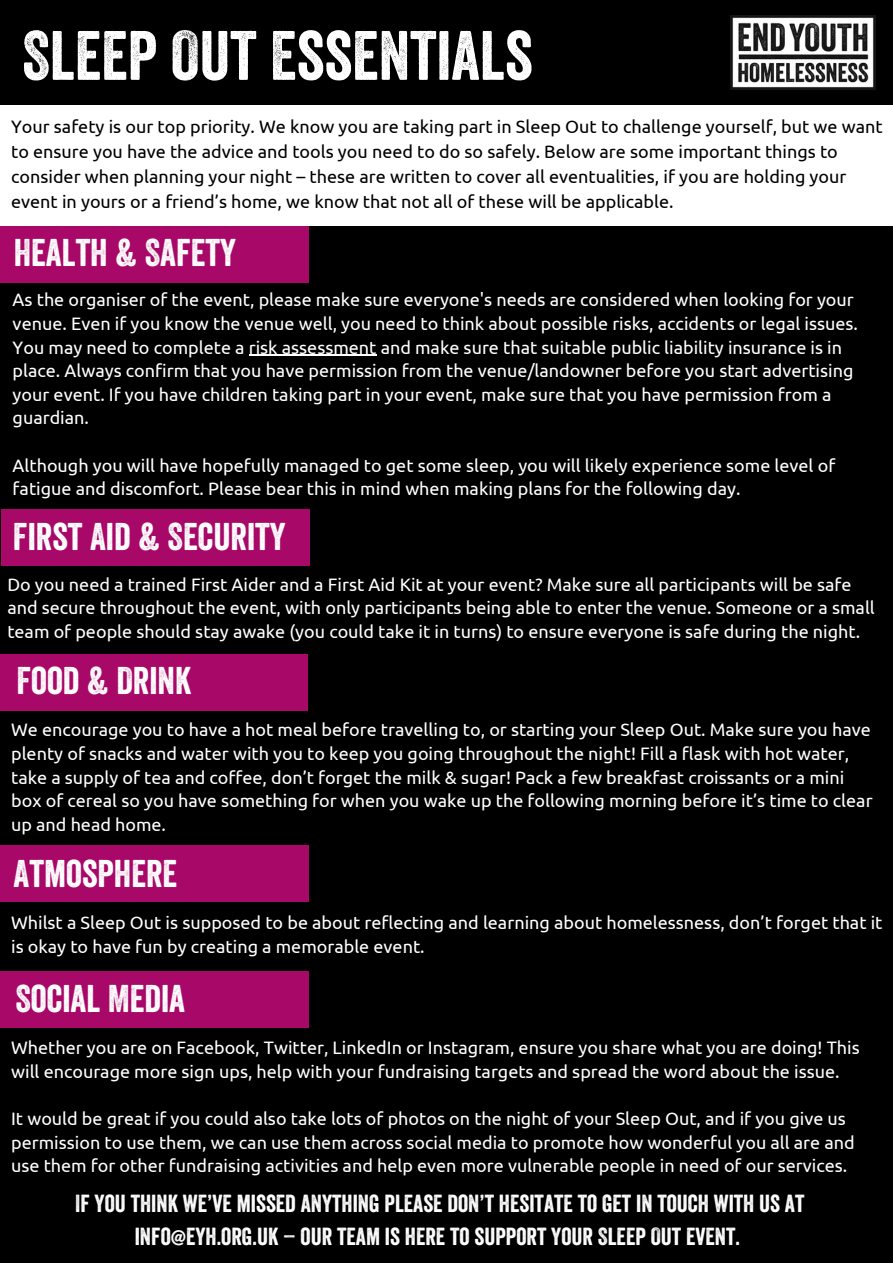
<style>
.page{position:relative;width:893px;height:1264px;background:#fff}
.page>*{position:absolute;margin:0;border:0;box-sizing:border-box;transform-origin:0 0}
.t1{font:67.5px "Veneer";color:#fff}
.t2{font:37.5px "Veneer";color:#fff}
.t3{font:24px/32.5px "Veneer";color:#fff;text-align:center}
.t4{font:18px/23.5px "Ubuntu";color:#fff}
.t5{font:18px/24.8px "Ubuntu";color:#000}
</style>
<div class="page">
<div style="left:0;top:0;width:892px;height:1262px;background:#000"></div>
<div style="left:0;top:226px;width:308px;height:56px;background:#a80969"></div>
<hr style="left:249px;top:355px;width:127px;height:1px;background:#fff">
<div style="left:1px;top:509px;width:308px;height:57px;background:#a80969"></div>
<div style="left:0;top:654px;width:308px;height:57px;background:#a80969"></div>
<div style="left:0;top:845px;width:308px;height:56px;background:#a80969"></div>
<div style="left:0;top:971px;width:308px;height:56px;background:#a80969"></div>
<div style="left:0;top:106px;width:892px;height:120px;background:#fff"></div>
<img style="left:730px;top:16px;width:145px;height:73px">
<h1 class="t1" style="left:22px;top:31px;width:512px">SLEEP OUT ESSENTIALS</h1>
<p class="t5" style="left:11px;top:114px;width:873px">Your safety is our top priority. We know you are taking part in Sleep Out to challenge yourself, but we want to ensure you have the advice and tools you need to do so safely. Below are some important things to consider when planning your night – these are written to cover all eventualities, if you are holding your event in yours or a friend’s home, we know that not all of these will be applicable.</p>
<h2 class="t2" style="left:14px;top:239px;width:224px">HEALTH &amp; SAFETY</h2>
<p class="t4" style="left:13px;top:288px;width:846px">As the organiser of the event, please make sure everyone's needs are considered when looking for your venue. Even if you know the venue well, you need to think about possible risks, accidents or legal issues.<br>You may need to complete a risk assessment and make sure that suitable public liability insurance is in place. Always confirm that you have permission from the venue/landowner before you start advertising your event. If you have children taking part in your event, make sure that you have permission from a guardian.</p>
<p class="t4" style="left:13px;top:453px;width:824px">Although you will have hopefully managed to get some sleep, you will likely experience some level of fatigue and discomfort. Please bear this in mind when making plans for the following day.</p>
<h2 class="t2" style="left:13px;top:522px;width:274px">FIRST AID &amp; SECURITY</h2>
<p class="t4" style="left:7px;top:572px;width:868px">Do you need a trained First Aider and a First Aid Kit at your event? Make sure all participants will be safe and secure throughout the event, with only participants being able to enter the venue. Someone or a small team of people should stay awake (you could take it in turns) to ensure everyone is safe during the night.</p>
<h2 class="t2" style="left:16px;top:666px;width:176px">FOOD &amp; DRINK</h2>
<p class="t4" style="left:11px;top:718px;width:862px">We encourage you to have a hot meal before travelling to, or starting your Sleep Out. Make sure you have plenty of snacks and water with you to keep you going throughout the night! Fill a flask with hot water, take a supply of tea and coffee, don’t forget the milk &amp; sugar! Pack a few breakfast croissants or a mini box of cereal so you have something for when you wake up the following morning before it’s time to clear up and head home.</p>
<h2 class="t2" style="left:14px;top:859px;width:165px">ATMOSPHERE</h2>
<p class="t4" style="left:11px;top:910px;width:872px">Whilst a Sleep Out is supposed to be about reflecting and learning about homelessness, don’t forget that it is okay to have fun by creating a memorable event.</p>
<h2 class="t2" style="left:16px;top:985px;width:171px">SOCIAL MEDIA</h2>
<p class="t4" style="left:11px;top:1035px;width:850px">Whether you are on Facebook, Twitter, LinkedIn or Instagram, ensure you share what you are doing! This will encourage more sign ups, help with your fundraising targets and spread the word about the issue.</p>
<p class="t4" style="left:11px;top:1106px;width:845px">It would be great if you could also take lots of photos on the night of your Sleep Out, and if you give us permission to use them, we can use them across social media to promote how wonderful you all are and use them for other fundraising activities and help even more vulnerable people in need of our services.</p>
<h3 class="t3" style="left:75px;top:1190px;width:730px">IF YOU THINK WE’VE MISSED ANYTHING PLEASE DON’T HESITATE TO GET IN TOUCH WITH US AT<br>INFO@EYH.ORG.UK – OUR TEAM IS HERE TO SUPPORT YOUR SLEEP OUT EVENT.</h3>
</div>
